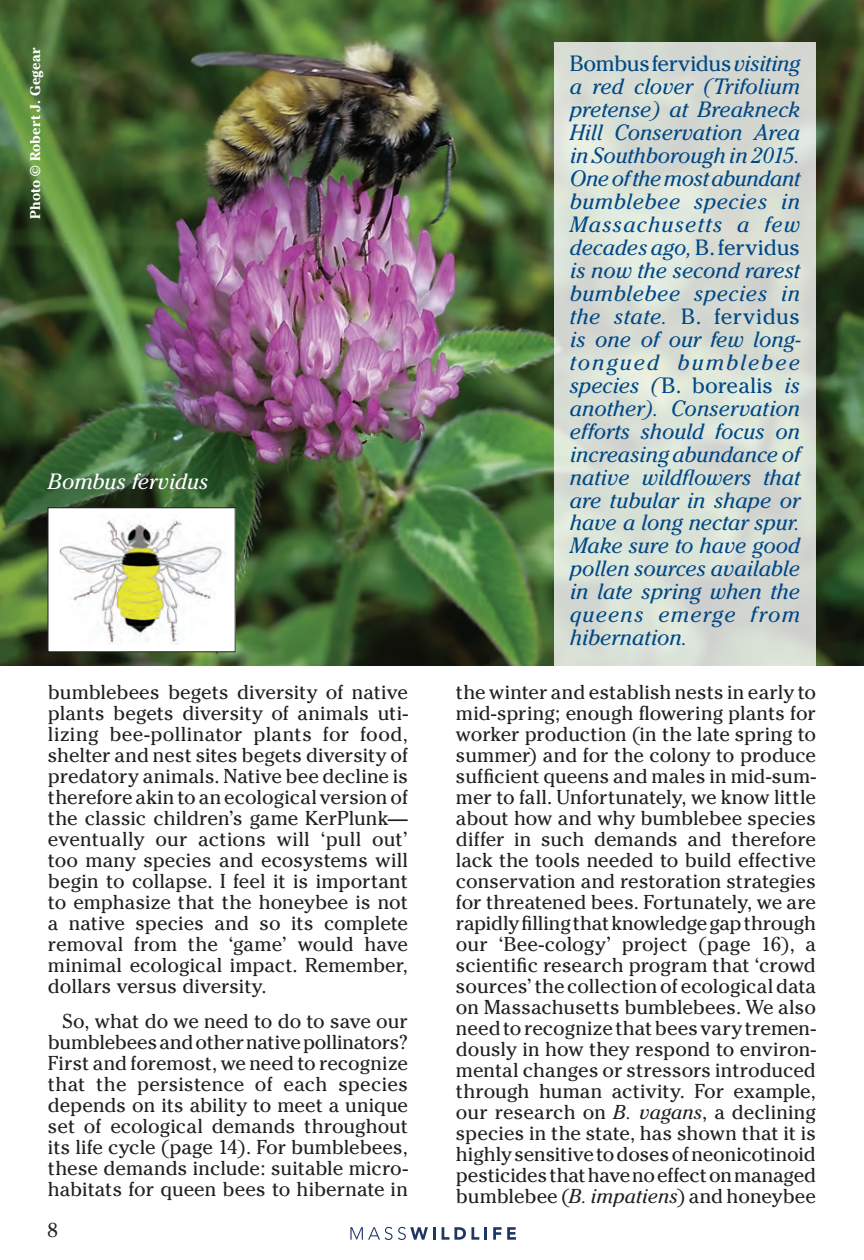
<style>
.page{position:relative;width:864px;height:1260px;background:#fff}
.page>*{position:absolute;margin:0;border:0;box-sizing:border-box;transform-origin:0 0}
.t1{font:italic 22px/23px "Cheltenham";color:#004886;text-align:justify}
.t2{font:italic 22px "Cheltenham";color:#fff}
.t3{font:20px/21px "Cheltenham";color:#231f20;text-align:justify}
.t4{font:700 14px "Cheltenham";letter-spacing:.01em;color:#fff}
.s1{font-style:normal}
.s2{font-style:italic}
</style>
<div class="page">
<svg style="left:350px;top:1227px;width:85px;height:13px"></svg>
<svg style="left:442px;top:1227px;width:45px;height:13px"></svg>
<svg style="left:493px;top:1227px;width:23px;height:13px"></svg>
<img style="left:0;top:0;width:864px;height:666px">
<svg style="left:554px;top:42px;width:262px;height:624px;background:#d8ded5"></svg>
<div style="left:48px;top:508px;width:187px;height:144px;background:#fff"></div>
<img style="left:60px;top:519px;width:165px;height:126px">
<p class="t4" style="left:27px;top:219px;width:172px;rotate:-90deg">Photo © Robert J. Gegear</p>
<p class="t1" style="left:570px;top:52px;width:232px"><span class="s1">Bombus fervidus</span> visiting a red clover (Trifolium pretense) at Breakneck Hill Conservation Area in Southborough in 2015.<br>One of the most abundant bumblebee species in Massachusetts a few decades ago, <span class="s1">B. fervidus </span>is now the second rarest bumblebee species in the state. <span class="s1">B. fervidus </span>is one of our few long&shy;tongued bumblebee species (<span class="s1">B. borealis</span> is another). Conservation efforts should focus on increasing abundance of native wildflowers that are tubular in shape or have a long nectar spur.<br>Make sure to have good pollen sources available in late spring when the queens emerge from hibernation.</p>
<p class="t2" style="left:48px;top:468px;width:162px">Bombus fervidus</p>
<p class="t3" style="left:48px;top:682px;width:362px">bumblebees begets diversity of native plants begets diversity of animals uti&shy;lizing bee-pollinator plants for food, shelter and nest sites begets diversity of predatory animals. Native bee decline is therefore akin to an ecological version of the classic children’s game KerPlunk— eventually our actions will ‘pull out’ too many species and ecosystems will begin to collapse. I feel it is important to emphasize that the honeybee is not a native species and so its complete removal from the ‘game’ would have minimal ecological impact. Remember, dollars versus diversity.</p>
<p class="t3" style="left:48px;top:1011px;width:362px;text-indent:14px">So, what do we need to do to save our bumblebees and other native pollinators?<br>First and foremost, we need to recognize that the persistence of each species depends on its ability to meet a unique set of ecological demands throughout its life cycle (page 14). For bumblebees, these demands include: suitable micro&shy;habitats for queen bees to hibernate in</p>
<p class="t3" style="left:48px;top:1220px;width:12px">8</p>
<p class="t3" style="left:456px;top:682px;width:362px">the winter and establish nests in early to mid-spring; enough flowering plants for worker production (in the late spring to summer) and for the colony to produce sufficient queens and males in mid-sum&shy;mer to fall. Unfortunately, we know little about how and why bumblebee species differ in such demands and therefore lack the tools needed to build effective conservation and restoration strategies for threatened bees. Fortunately, we are rapidly filling that knowledge gap through our ‘Bee-cology’ project (page 16), a scientific research program that ‘crowd sources’ the collection of ecological data on Massachusetts bumblebees. We also need to recognize that bees vary tremen&shy;dously in how they respond to environ&shy;mental changes or stressors introduced through human activity. For example, our research on <span class="s2">B. vagans</span>, a declining species in the state, has shown that it is highly sensitive to doses of neonicotinoid pesticides that have no effect on managed bumblebee (<span class="s2">B. impatiens</span>) and honeybee</p>
</div>
